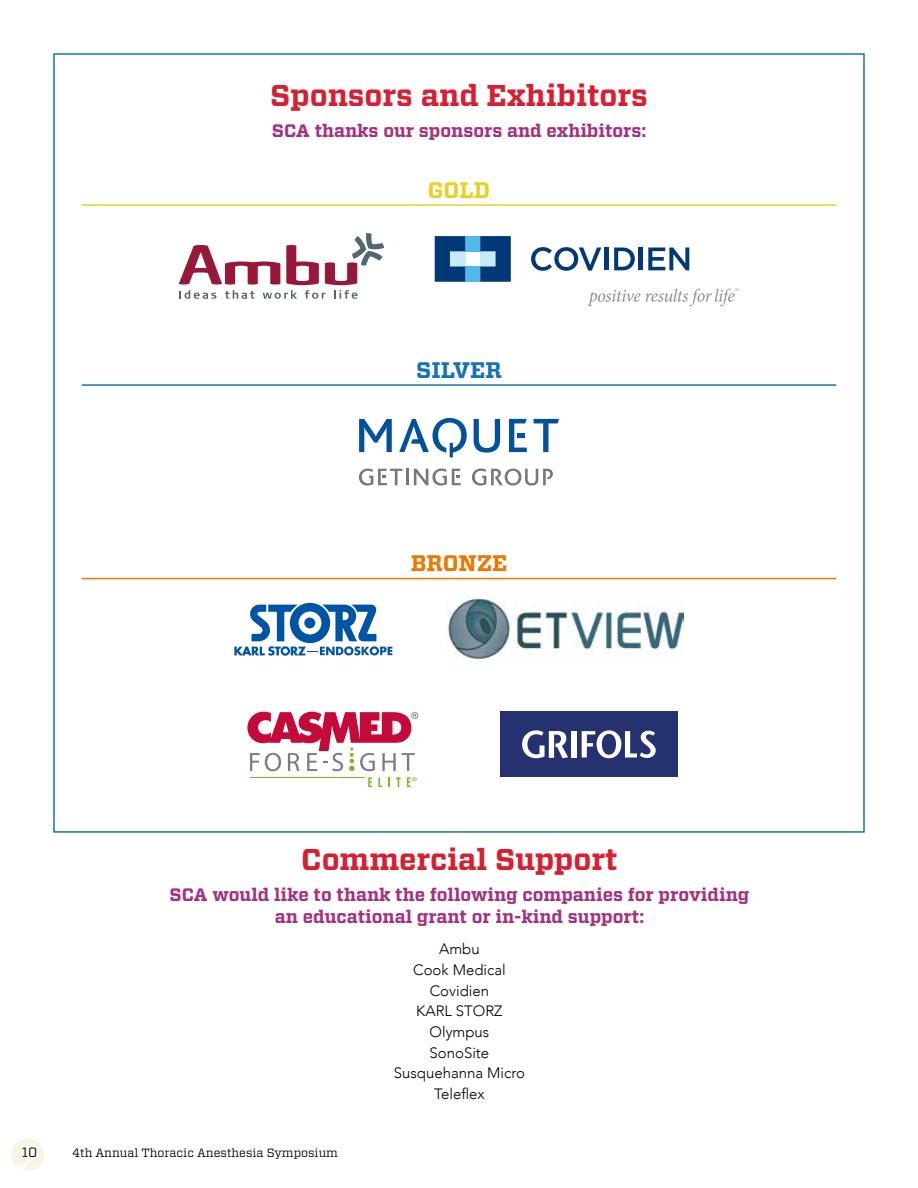
<style>
.page{position:relative;width:918px;height:1188px;background:#fff}
.page>*{position:absolute;margin:0;border:0;box-sizing:border-box;transform-origin:0 0}
.t1{font:700 30px "Vitesse";color:#d81f32}
.t2{font:700 22.5px "Vitesse";color:#1871b9}
.t3{font:700 22.5px "Vitesse";color:#e70}
.t4{font:700 22.5px "Vitesse";color:#e8d21f}
.t5{font:700 18px/21.6px "Vitesse";color:#a63080;text-align:center}
.t6{font:300 15px/20.7px "Avenir";color:#000;text-align:center}
.t7{font:13.5px "Vitesse";color:#000}
.t8{font:12px "Vitesse";color:#000}
</style>
<div class="page">
<svg style="left:11px;top:1138px;width:33px;height:33px"></svg>
<hr style="left:82px;top:204px;width:754px;height:2px;background:#e8d21f">
<hr style="left:82px;top:384px;width:754px;height:2px;background:#1871b9">
<hr style="left:82px;top:578px;width:754px;height:1px;background:#e70">
<svg style="left:179px;top:233px;width:205px;height:66px"></svg>
<svg style="left:531px;top:247px;width:70px;height:24px"></svg>
<hr style="left:605px;top:248px;width:4px;height:22px;background:#003878">
<svg style="left:614px;top:248px;width:21px;height:22px"></svg>
<hr style="left:639px;top:248px;width:4px;height:22px;background:#003878">
<svg style="left:648px;top:248px;width:41px;height:22px"></svg>
<div style="left:465px;top:236px;width:15px;height:15px;background:#53b7e8"></div>
<div style="left:465px;top:267px;width:15px;height:15px;background:#53b7e8"></div>
<svg style="left:435px;top:236px;width:30px;height:46px"></svg>
<svg style="left:480px;top:236px;width:31px;height:46px"></svg>
<svg style="left:588px;top:289px;width:151px;height:17px"></svg>
<hr style="left:406px;top:469px;width:3px;height:16px;background:#77787b">
<svg style="left:359px;top:469px;width:44px;height:17px"></svg>
<svg style="left:472px;top:469px;width:81px;height:17px"></svg>
<svg style="left:414px;top:469px;width:47px;height:17px"></svg>
<svg style="left:399px;top:418px;width:68px;height:39px"></svg>
<svg style="left:359px;top:419px;width:33px;height:33px"></svg>
<svg style="left:474px;top:419px;width:26px;height:34px"></svg>
<svg style="left:534px;top:419px;width:25px;height:33px"></svg>
<svg style="left:509px;top:419px;width:18px;height:33px"></svg>
<svg style="left:234px;top:603px;width:158px;height:53px"></svg>
<img style="left:447px;top:597px;width:237px;height:64px">
<svg style="left:247px;top:712px;width:171px;height:59px"></svg>
<svg style="left:368px;top:777px;width:4px;height:10px"></svg>
<svg style="left:378px;top:777px;width:4px;height:10px"></svg>
<svg style="left:388px;top:777px;width:2px;height:10px"></svg>
<svg style="left:396px;top:777px;width:5px;height:10px"></svg>
<hr style="left:250px;top:777px;width:115px;height:1px;background:#77bc1f">
<svg style="left:407px;top:777px;width:10px;height:10px"></svg>
<div style="left:500px;top:712px;width:178px;height:65px;background:#263270"></div>
<svg style="left:522px;top:730px;width:46px;height:28px"></svg>
<div style="left:571px;top:731px;width:5px;height:27px;background:#fff"></div>
<svg style="left:582px;top:730px;width:74px;height:28px"></svg>
<h1 class="t1" style="left:270px;top:75px;width:379px">Sponsors and Exhibitors</h1>
<p class="t5" style="left:272px;top:120px;width:376px">SCA thanks our sponsors and exhibitors:</p>
<p class="t4" style="left:428px;top:175px;width:64px">GOLD</p>
<p class="t2" style="left:416px;top:355px;width:87px">SILVER</p>
<p class="t3" style="left:411px;top:548px;width:98px">BRONZE</p>
<h1 class="t1" style="left:301px;top:839px;width:318px">Commercial Support</h1>
<p class="t5" style="left:170px;top:884px;width:581px">SCA would like to thank the following companies for providing an educational grant or in-kind support:</p>
<p class="t6" style="left:394px;top:939px;width:133px">Ambu<br>Cook Medical<br>Covidien<br>KARL STORZ<br>Olympus<br>SonoSite<br>Susquehanna Micro<br>Teleflex</p>
<p class="t7" style="left:22px;top:1143px;width:17px">10</p>
<p class="t8" style="left:72px;top:1145px;width:267px">4th Annual Thoracic Anesthesia Symposium</p>
</div>
